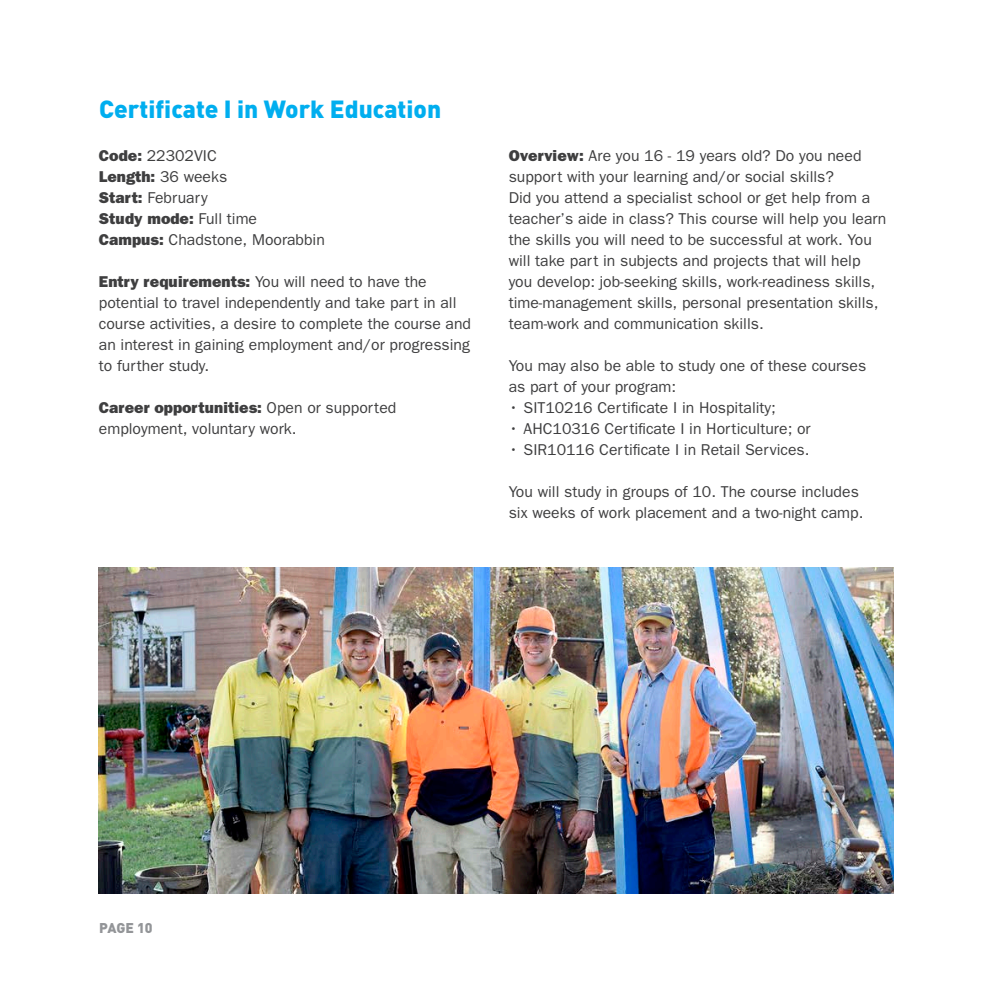
<style>
.page{position:relative;width:993px;height:993px;background:#fff}
.page>*{position:absolute;margin:0;border:0;box-sizing:border-box;transform-origin:0 0}
.t1{font:900 24.5px "DINOT";color:#00aeef}
.t2{font:15.75px/21px "Franklin Gothic";color:#3e3e3f}
.t3{font:800 15.75px "Franklin Gothic";color:#3e3e3f}
.t4{font:900 14px "DINOT";letter-spacing:-.005em;color:#939598}
.s1{font-weight:800}
.s2{font-weight:400}
</style>
<div class="page">
<img style="left:99px;top:567px;width:794px;height:326px">
<p class="t1" style="left:99px;top:93px;width:343px">Certificate I in Work Education</p>
<p class="t2" style="left:99px;top:145px;width:119px"><span class="s1">Code:</span> 22302VIC</p>
<p class="t3" style="left:99px;top:167px;width:130px">Length: <span class="s2">36 weeks</span></p>
<p class="t2" style="left:99px;top:187px;width:110px"><span class="s1">Start:</span> February</p>
<p class="t3" style="left:99px;top:209px;width:160px">Study mode: <span class="s2">Full time</span></p>
<p class="t2" style="left:99px;top:229px;width:227px"><span class="s1">Campus:</span> Chadstone, Moorabbin</p>
<p class="t2" style="left:99px;top:271px;width:373px"><span class="s1">Entry requirements:</span> You will need to have the potential to travel independently and take part in all course activities, a desire to complete the course and an interest in gaining employment and/or progressing to further study.</p>
<p class="t2" style="left:99px;top:397px;width:299px"><span class="s1">Career opportunities:</span> Open or supported employment, voluntary work.</p>
<p class="t2" style="left:508px;top:145px;width:379px"><span class="s1">Overview:</span> Are you 16 - 19 years old? Do you need support with your learning and/or social skills?<br>Did you attend a specialist school or get help from a teacher’s aide in class? This course will help you learn the skills you will need to be successful at work. You will take part in subjects and projects that will help you develop: job-seeking skills, work-readiness skills, time-management skills, personal presentation skills, team-work and communication skills.</p>
<p class="t2" style="left:508px;top:355px;width:359px">You may also be able to study one of these courses as part of your program:</p>
<p class="t2" style="left:508px;top:397px;width:269px">• SIT10216 Certificate I in Hospitality;</p>
<p class="t2" style="left:508px;top:418px;width:303px">• AHC10316 Certificate I in Horticulture; or</p>
<p class="t2" style="left:508px;top:439px;width:302px">• SIR10116 Certificate I in Retail Services.</p>
<p class="t2" style="left:508px;top:481px;width:356px">You will study in groups of 10. The course includes six weeks of work placement and a two-night camp.</p>
<p class="t4" style="left:99px;top:918px;width:55px">PAGE 10</p>
</div>
